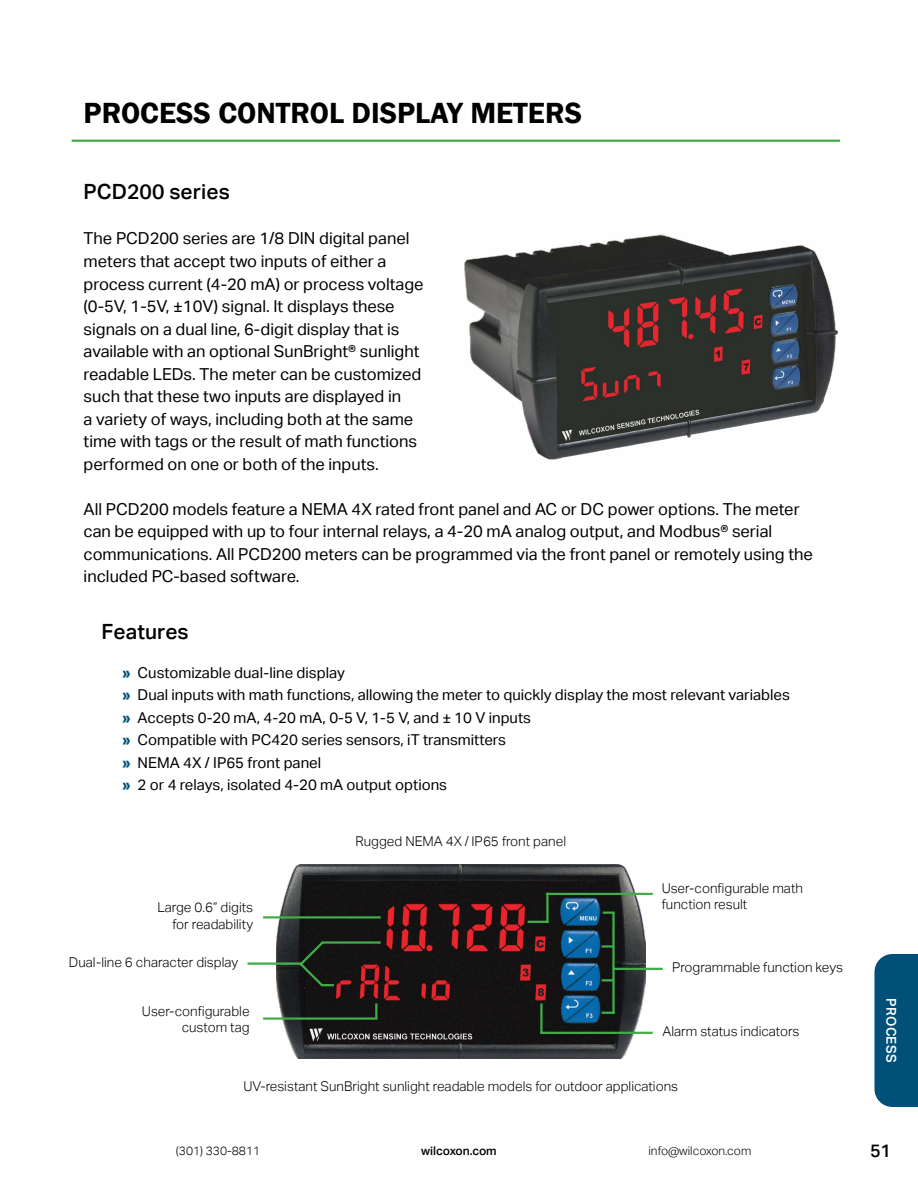
<style>
.page{position:relative;width:918px;height:1188px;background:#fff}
.page>*{position:absolute;margin:0;border:0;box-sizing:border-box;transform-origin:0 0}
.t1{font:600 30px "Franklin Gothic";color:#000}
.t2{font:500 21px "Aktiv Grotesk";letter-spacing:.005em;color:#000}
.t3{font:500 18px "Aktiv Grotesk";color:#000}
.t4{font:16.5px/22.5px "Aktiv Grotesk";color:#000}
.t5{font:15px/22.5px "Aktiv Grotesk";color:#000}
.t6{font:300 13.5px/16.2px "Aktiv Grotesk";color:#000;text-align:right}
.t7{font:500 13.5px "Aktiv Grotesk";letter-spacing:.015em;color:#fff}
.t8{font:300 12px "Aktiv Grotesk";color:#000}
.t9{font:500 12px "Aktiv Grotesk";color:#000}
.s1{font-weight:700;color:#005079}
</style>
<div class="page">
<div style="left:874px;top:954px;width:44px;height:153px;background:#005079"></div>
<hr style="left:72px;top:140px;width:768px;height:2px;background:#41ad49">
<img style="left:464px;top:234px;width:375px;height:226px">
<img style="left:276px;top:865px;width:370px;height:193px">
<hr style="left:540px;top:1032px;width:113px;height:2px;background:#41ad49">
<hr style="left:263px;top:1017px;width:113px;height:3px;background:#41ad49">
<svg style="left:375px;top:1003px;width:2px;height:17px"></svg>
<hr style="left:540px;top:1003px;width:3px;height:31px;background:#41ad49">
<hr style="left:248px;top:962px;width:54px;height:3px;background:#41ad49">
<hr style="left:322px;top:941px;width:59px;height:3px;background:#41ad49">
<hr style="left:263px;top:916px;width:118px;height:3px;background:#41ad49">
<hr style="left:614px;top:968px;width:49px;height:2px;background:#41ad49">
<hr style="left:546px;top:893px;width:107px;height:2px;background:#41ad49">
<hr style="left:612px;top:913px;width:3px;height:101px;background:#41ad49">
<svg style="left:602px;top:1012px;width:13px;height:2px"></svg>
<svg style="left:602px;top:945px;width:11px;height:3px"></svg>
<svg style="left:297px;top:939px;width:37px;height:50px;background:#182319"></svg>
<svg style="left:603px;top:912px;width:12px;height:2px"></svg>
<hr style="left:546px;top:893px;width:3px;height:30px;background:#41ad49">
<svg style="left:602px;top:979px;width:11px;height:2px"></svg>
<hr style="left:528px;top:921px;width:21px;height:2px;background:#41ad49">
<h1 class="t1" style="left:84px;top:95px;width:500px">PROCESS CONTROL DISPLAY METERS</h1>
<p class="t2" style="left:84px;top:180px;width:148px">PCD200 series</p>
<p class="t4" style="left:84px;top:228px;width:342px">The PCD200 series are 1/8 DIN digital panel meters that accept two inputs of either a process current (4-20 mA) or process voltage (0-5V, 1-5V, ±10V) signal. It displays these signals on a dual line, 6-digit display that is available with an optional SunBright® sunlight readable LEDs. The meter can be customized such that these two inputs are displayed in<br>a variety of ways, including both at the same time with tags or the result of math functions performed on one or both of the inputs.</p>
<p class="t4" style="left:84px;top:498px;width:731px">All PCD200 models feature a NEMA 4X rated front panel and AC or DC power options. The meter can be equipped with up to four internal relays, a 4-20 mA analog output, and Modbus® serial communications. All PCD200 meters can be programmed via the front panel or remotely using the included PC-based software.</p>
<p class="t2" style="left:102px;top:619px;width:89px">Features</p>
<p class="t5" style="left:123px;top:662px;width:669px"><span class="s1">»</span> Customizable dual-line display<br><span class="s1">»</span> Dual inputs with math functions, allowing the meter to quickly display the most relevant variables <span class="s1">»</span> Accepts 0-20 mA, 4-20 mA, 0-5 V, 1-5 V, and ± 10 V inputs<br><span class="s1">»</span> Compatible with PC420 series sensors, iT transmitters<br><span class="s1">»</span> NEMA 4X / IP65 front panel<br><span class="s1">»</span> 2 or 4 relays, isolated 4-20 mA output options</p>
<p class="t6" style="left:157px;top:900px;width:97px">Large 0.6” digits for readability</p>
<p class="t6" style="left:69px;top:955px;width:171px">Dual-line 6 character display</p>
<p class="t6" style="left:142px;top:1003px;width:109px">User-configurable custom tag</p>
<p class="t6" style="left:356px;top:833px;width:212px">Rugged NEMA 4X / IP65 front panel</p>
<p class="t6" style="left:662px;top:881px;width:143px;text-align:left">User-configurable math function result</p>
<p class="t6" style="left:672px;top:959px;width:172px">Programmable function keys</p>
<p class="t6" style="left:663px;top:1023px;width:138px">Alarm status indicators</p>
<p class="t6" style="left:243px;top:1078px;width:436px">UV-resistant SunBright sunlight readable models for outdoor applications</p>
<p class="t7" style="left:899px;top:998px;width:66px;rotate:90deg">PROCESS</p>
<p class="t8" style="left:176px;top:1144px;width:86px">(301) 330-8811</p>
<p class="t9" style="left:421px;top:1144px;width:77px">wilcoxon.com</p>
<p class="t8" style="left:649px;top:1144px;width:104px">info@wilcoxon.com</p>
<p class="t3" style="left:870px;top:1141px;width:23px">51</p>
</div>
